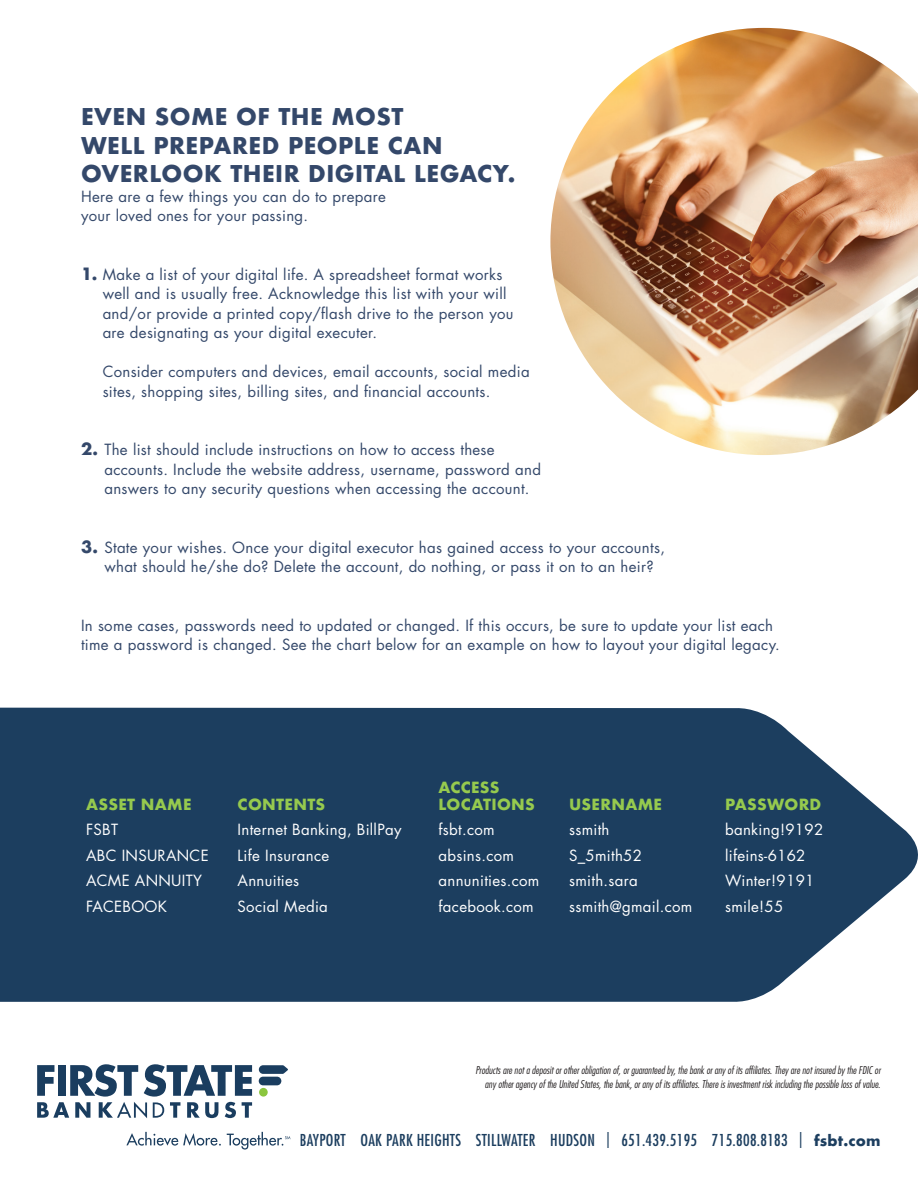
<style>
.page{position:relative;width:918px;height:1188px;background:#fff}
.page>*{position:absolute;margin:0;border:0;box-sizing:border-box;transform-origin:0 0}
.t1{font:700 22.5px/28.5px "Futura";letter-spacing:.02em;color:#34486a}
.t2{font:condensed 16.05px "Futura";letter-spacing:.02em;color:#1c3e5f}
.t3{font:15px/19.5px "Futura";letter-spacing:.02em;color:#34486a}
.t4{font:15px "Futura";letter-spacing:.02em;color:#fff}
.t5{font:700 15px "Futura";letter-spacing:.02em;color:#96ca4e}
.t6{font:italic 300 condensed 10.5px/13.5px "Futura";color:#231f20;text-align:right}
.s1{font-weight:700;font-size:16.5px}
.s2{font-weight:700;font-stretch:normal;font-size:14.55px}
</style>
<div class="page">
<svg style="left:0;top:707px;width:918px;height:295px;background:#2e4d6c"></svg>
<img style="left:550px;top:28px;width:368px;height:427px">
<svg style="left:37px;top:1064px;width:215px;height:54px"></svg>
<div style="left:259px;top:1088px;width:9px;height:9px;background:#8bc63e;border-radius:50%"></div>
<svg style="left:259px;top:1065px;width:29px;height:20px"></svg>
<svg style="left:126px;top:1132px;width:95px;height:14px"></svg>
<svg style="left:227px;top:1132px;width:63px;height:18px"></svg>
<hr style="left:223px;top:793px;width:1px;height:129px;background:#1c3e5f">
<hr style="left:421px;top:793px;width:1px;height:129px;background:#1c3e5f">
<hr style="left:555px;top:793px;width:1px;height:129px;background:#1c3e5f">
<hr style="left:706px;top:793px;width:1px;height:129px;background:#1c3e5f">
<p class="t1" style="left:81px;top:102px;width:436px">EVEN SOME OF THE MOST<br>WELL PREPARED PEOPLE CAN<br>OVERLOOK THEIR DIGITAL LEGACY.</p>
<p class="t3" style="left:81px;top:186px;width:306px">Here are a few things you can do to prepare your loved ones for your passing.</p>
<p class="t3" style="left:103px;top:264px;width:412px;text-indent:-22px"><span class="s1">1.</span> Make a list of your digital life. A spreadsheet format works well and is usually free. Acknowledge this list with your will and/or provide a printed copy/flash drive to the person you are designating as your digital executer.</p>
<p class="t3" style="left:103px;top:362px;width:428px">Consider computers and devices, email accounts, social media sites, shopping sites, billing sites, and financial accounts.</p>
<p class="t3" style="left:104px;top:440px;width:438px;text-indent:-23px"><span class="s1">2.</span> The list should include instructions on how to access these accounts. Include the website address, username, password and answers to any security questions when accessing the account.</p>
<p class="t3" style="left:104px;top:537px;width:562px;text-indent:-23px"><span class="s1">3.</span> State your wishes. Once your digital executor has gained access to your accounts, what should he/she do? Delete the account, do nothing, or pass it on to an heir?</p>
<p class="t3" style="left:81px;top:615px;width:700px">In some cases, passwords need to updated or changed. If this occurs, be sure to update your list each time a password is changed. See the chart below for an example on how to layout your digital legacy.</p>
<p class="t5" style="left:86px;top:793px;width:107px">ASSET NAME</p>
<p class="t4" style="left:86px;top:819px;width:34px">FSBT</p>
<p class="t4" style="left:86px;top:845px;width:124px">ABC INSURANCE</p>
<p class="t4" style="left:86px;top:870px;width:117px">ACME ANNUITY</p>
<p class="t4" style="left:86px;top:896px;width:82px">FACEBOOK</p>
<p class="t5" style="left:238px;top:793px;width:89px">CONTENTS</p>
<p class="t4" style="left:238px;top:819px;width:166px">Internet Banking, BillPay</p>
<p class="t4" style="left:238px;top:845px;width:93px">Life Insurance</p>
<p class="t4" style="left:238px;top:870px;width:63px">Annuities</p>
<p class="t4" style="left:238px;top:896px;width:92px">Social Media</p>
<p class="t5" style="left:439px;top:777px;width:63px">ACCESS</p>
<p class="t5" style="left:439px;top:793px;width:98px">LOCATIONS</p>
<p class="t4" style="left:439px;top:819px;width:58px">fsbt.com</p>
<p class="t4" style="left:439px;top:845px;width:77px">absins.com</p>
<p class="t4" style="left:439px;top:870px;width:102px">annunities.com</p>
<p class="t4" style="left:439px;top:896px;width:97px">facebook.com</p>
<p class="t5" style="left:569px;top:793px;width:94px">USERNAME</p>
<p class="t4" style="left:569px;top:819px;width:42px">ssmith</p>
<p class="t4" style="left:569px;top:845px;width:74px">S_5mith52</p>
<p class="t4" style="left:569px;top:870px;width:70px">smith.sara</p>
<p class="t4" style="left:569px;top:896px;width:125px">ssmith@gmail.com</p>
<p class="t5" style="left:725px;top:793px;width:98px">PASSWORD</p>
<p class="t4" style="left:725px;top:819px;width:100px">banking!9192</p>
<p class="t4" style="left:725px;top:845px;width:82px">lifeins-6162</p>
<p class="t4" style="left:725px;top:870px;width:91px">Winter!9191</p>
<p class="t4" style="left:725px;top:896px;width:60px">smile!55</p>
<p class="t6" style="left:475px;top:1064px;width:407px">Products are not a deposit or other obligation of, or guaranteed by, the bank or any of its affiliates. They are not insured by the FDIC or any other agency of the United States, the bank, or any of its affiliates. There is investment risk including the possible loss of value.</p>
<p class="t2" style="left:300px;top:1130px;width:582px">BAYPORT OAK PARK HEIGHTS STILLWATER HUDSON | 651.439.5195 715.808.8183 | <span class="s2">fsbt.com</span></p>
</div>
